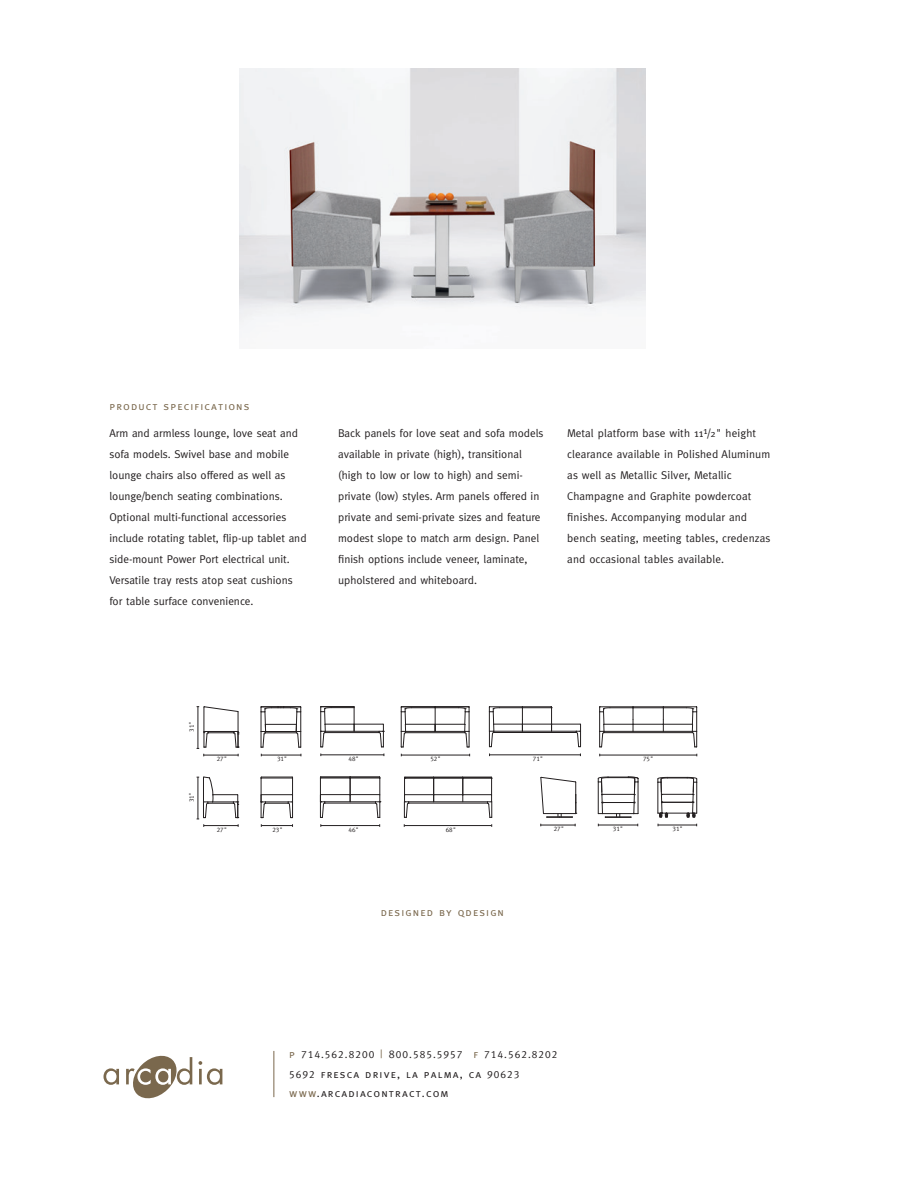
<style>
.page{position:relative;width:918px;height:1188px;background:#fff}
.page>*{position:absolute;margin:0;border:0;box-sizing:border-box;transform-origin:0 0}
.t1{font:11.25px/21px "Meta";color:#231f20}
.t2{font:11.25px "Meta Caps";letter-spacing:.1em;color:#231f20}
.t3{font:11.25px "Meta Caps";letter-spacing:.1em;color:#7a684d}
.t4{font:10.5px "Meta Caps";letter-spacing:.1em;color:#231f20}
.t5{font:6.45px "Meta Caps";color:#231f20}
.s1{font-size:9.75px}
.s2{font-size:11.25px;color:#7a684d}
.s3{font-size:11.25px}
.s4{font-size:10.5px}
.s5{color:#7a684d}
</style>
<div class="page">
<svg style="left:104px;top:1068px;width:15px;height:17px"></svg>
<svg style="left:126px;top:1055px;width:66px;height:44px"></svg>
<svg style="left:198px;top:1061px;width:24px;height:24px"></svg>
<hr style="left:273px;top:1051px;width:1px;height:46px;background:#7a684d">
<img style="left:240px;top:68px;width:405px;height:261px">
<hr style="left:541px;top:825px;width:34px;height:1px;background:#231f20">
<hr style="left:598px;top:825px;width:40px;height:1px;background:#231f20">
<hr style="left:658px;top:825px;width:39px;height:1px;background:#231f20">
<hr style="left:261px;top:755px;width:40px;height:1px;background:#231f20">
<hr style="left:401px;top:755px;width:69px;height:1px;background:#231f20">
<svg style="left:541px;top:777px;width:36px;height:41px"></svg>
<svg style="left:658px;top:777px;width:39px;height:41px"></svg>
<svg style="left:598px;top:777px;width:41px;height:41px"></svg>
<svg style="left:261px;top:706px;width:41px;height:42px"></svg>
<svg style="left:197px;top:706px;width:42px;height:50px"></svg>
<svg style="left:401px;top:706px;width:69px;height:42px"></svg>
<hr style="left:435px;top:707px;width:34px;height:1px;background:#231f20">
<hr style="left:600px;top:755px;width:97px;height:1px;background:#231f20">
<hr style="left:633px;top:731px;width:30px;height:1px;background:#231f20">
<hr style="left:604px;top:732px;width:88px;height:1px;background:#231f20">
<hr style="left:633px;top:724px;width:30px;height:1px;background:#231f20">
<hr style="left:633px;top:708px;width:30px;height:1px;background:#231f20">
<hr style="left:633px;top:707px;width:30px;height:1px;background:#231f20">
<svg style="left:599px;top:706px;width:35px;height:42px"></svg>
<svg style="left:663px;top:706px;width:34px;height:42px"></svg>
<hr style="left:261px;top:825px;width:32px;height:1px;background:#231f20">
<hr style="left:321px;top:825px;width:59px;height:1px;background:#231f20">
<hr style="left:404px;top:825px;width:88px;height:1px;background:#231f20">
<hr style="left:321px;top:755px;width:63px;height:1px;background:#231f20">
<hr style="left:490px;top:755px;width:91px;height:1px;background:#231f20">
<svg style="left:320px;top:706px;width:64px;height:42px"></svg>
<hr style="left:321px;top:706px;width:33px;height:1px;background:#231f20">
<svg style="left:489px;top:706px;width:92px;height:41px"></svg>
<svg style="left:261px;top:777px;width:32px;height:41px"></svg>
<svg style="left:197px;top:777px;width:42px;height:50px"></svg>
<svg style="left:320px;top:777px;width:61px;height:41px"></svg>
<svg style="left:404px;top:777px;width:89px;height:41px"></svg>
<p class="t3" style="left:109px;top:399px;width:142px">product specifications</p>
<p class="t1" style="left:109px;top:422px;width:199px">Arm and armless lounge, love seat and sofa models. Swivel base and mobile lounge chairs also offered as well as lounge/bench seating combinations.<br>Optional multi-functional accessories include rotating tablet, flip-up tablet and side-mount Power Port electrical unit.<br>Versatile tray rests atop seat cushions for table surface convenience.</p>
<p class="t1" style="left:338px;top:422px;width:207px">Back panels for love seat and sofa models available in private (high), transitional (high to low or low to high) and semi&shy;private (low) styles. Arm panels offered in private and semi-private sizes and feature modest slope to match arm design. Panel finish options include veneer, laminate, upholstered and whiteboard.</p>
<p class="t1" style="left:567px;top:422px;width:205px">Metal platform base with 11<sup>1</sup>/<span class="s1">2</span>" height clearance available in Polished Aluminum as well as Metallic Silver, Metallic Champagne and Graphite powdercoat finishes. Accompanying modular and bench seating, meeting tables, credenzas and occasional tables available.</p>
<p class="t5" style="left:217px;top:405px;width:12px">26"</p>
<p class="t5" style="left:349px;top:475px;width:12px">48"</p>
<p class="t5" style="left:217px;top:475px;width:12px">26"</p>
<p class="t5" style="left:277px;top:475px;width:12px">31"</p>
<p class="t5" style="left:430px;top:475px;width:12px">52"</p>
<p class="t5" style="left:643px;top:475px;width:12px">75"</p>
<p class="t5" style="left:188px;top:522px;width:12px;rotate:-90deg">31"</p>
<p class="t5" style="left:188px;top:732px;width:12px;rotate:-90deg">31"</p>
<p class="t5" style="left:188px;top:802px;width:12px;rotate:-90deg">31"</p>
<p class="t5" style="left:349px;top:755px;width:12px">48"</p>
<p class="t5" style="left:533px;top:755px;width:12px">71"</p>
<p class="t5" style="left:217px;top:755px;width:12px">27"</p>
<p class="t5" style="left:277px;top:755px;width:12px">31"</p>
<p class="t5" style="left:430px;top:755px;width:12px">52"</p>
<p class="t5" style="left:643px;top:755px;width:12px">75"</p>
<p class="t5" style="left:217px;top:826px;width:12px">27"</p>
<p class="t5" style="left:273px;top:826px;width:12px">23"</p>
<p class="t5" style="left:349px;top:826px;width:12px">46"</p>
<p class="t5" style="left:446px;top:826px;width:12px">68"</p>
<p class="t5" style="left:554px;top:825px;width:12px">27"</p>
<p class="t5" style="left:613px;top:825px;width:12px">31"</p>
<p class="t5" style="left:673px;top:825px;width:12px">31"</p>
<p class="t3" style="left:381px;top:906px;width:125px">designed by qdesign</p>
<p class="t4" style="left:289px;top:1048px;width:270px"><span class="s2">p</span> 714.562.8200 <span class="s2">|</span> <span class="s3">8</span>00.585.5957 <span class="s2">f</span> 714.562.8202</p>
<p class="t2" style="left:289px;top:1067px;width:232px"><span class="s4">5692</span> fresca drive, la palma, ca <span class="s4">90623</span></p>
<p class="t2" style="left:289px;top:1087px;width:161px"><span class="s5">www</span>.arcadiacontract.com</p>
</div>
